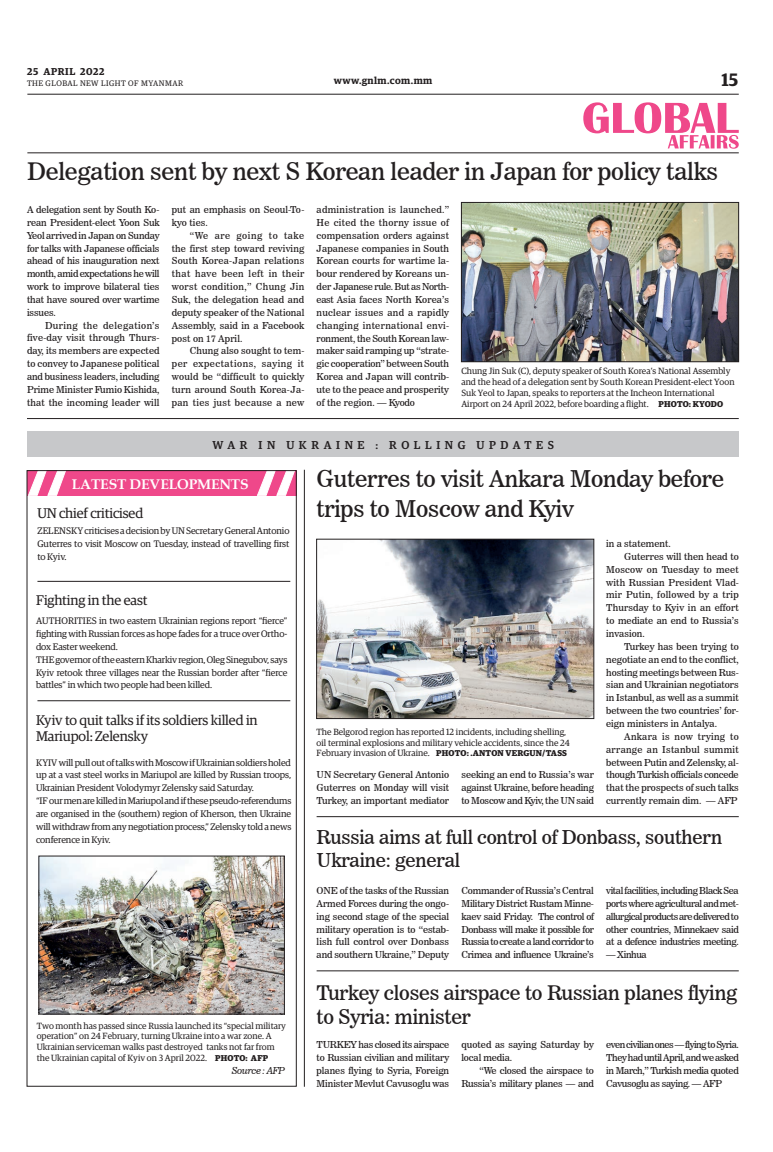
<style>
.page{position:relative;width:773px;height:1152px;background:#fff}
.page>*{position:absolute;margin:0;border:0;box-sizing:border-box;transform-origin:0 0}
._2_Clm_Head{font:24px "News 706 BT Roman C";letter-spacing:-.01em;color:#231f20}
._2_Clm_Head-2{font:23px/29.6px "News 706 BT Roman C";letter-spacing:-.01em;color:#231f20}
._2_Clm_Head-3{font:20px/24px "News 706 BT Roman C";letter-spacing:-.01em;color:#231f20}
._2_Clm_Head-4{font:19px/22.8px "News 706 BT Roman C";letter-spacing:-.01em;color:#231f20}
.t1{font:600 18px "Guardian Egyp";color:#231f20}
.Brief_Head{font:14px/16.8px "Guardian Egyp";letter-spacing:-.01em;color:#231f20}
.Brief_2nd_Body{font:700 14px "Book Antiqua";letter-spacing:-.01em;color:#fff}
.t2{font:500 11.5px "Guardian Egyp";letter-spacing:.4em;color:#231f20}
.t3{font:600 10px "Guardian Egyp";letter-spacing:.055em;color:#231f20}
._2nd_Body{font:9.5px/12.9px "News 706 BT Roman C";color:#231f20;text-align:justify}
.Normal_Para{font:9.5px/12.9px "News 706 BT Roman C";letter-spacing:-.01em;color:#231f20;text-align:justify}
.Brief_Body{font:9.5px/12.9px "Guardian Egyp";letter-spacing:-.01em;color:#231f20;text-align:justify}
._2nd_Body-2{font:9.5px/12.9px "News 706 BT Roman C";letter-spacing:-.025em;color:#231f20;text-align:right}
._2nd_Body-3{font:9.5px "News 706 BT Italic C";letter-spacing:-.035em;color:#231f20}
.t4{font:9px/10.8px "Guardian Egyp";color:#231f20}
.t5{font:8px "Guardian Egyp";letter-spacing:.06em;color:#231f20}
.s1{font-weight:700;font-size:8.5px}
</style>
<div class="page">
<hr style="left:27px;top:94px;width:711px;height:1px;background:#231f20">
<hr style="left:27px;top:153px;width:711px;height:1px;background:#231f20">
<svg style="left:583px;top:102px;width:155px;height:47px"></svg>
<div style="left:28px;top:431px;width:710px;height:26px;background:#c7c8ca"></div>
<div style="left:27px;top:470px;width:269px;height:26px;background:#ef488a"></div>
<svg style="left:28px;top:472px;width:38px;height:24px"></svg>
<svg style="left:257px;top:472px;width:38px;height:24px"></svg>
<hr style="left:27px;top:418px;width:711px;height:1px;background:#231f20">
<div style="left:26px;top:470px;width:271px;height:617px;border:1px solid #231f20"></div>
<hr style="left:304px;top:470px;width:1px;height:617px;background:#231f20">
<img style="left:463px;top:204px;width:273px;height:156px">
<div style="left:461px;top:202px;width:277px;height:160px;border:1px solid #231f20"></div>
<img style="left:318px;top:541px;width:274px;height:176px">
<div style="left:316px;top:539px;width:278px;height:180px;border:1px solid #231f20"></div>
<hr style="left:316px;top:816px;width:422px;height:1px;background:#231f20">
<hr style="left:316px;top:971px;width:422px;height:1px;background:#231f20">
<img style="left:41px;top:858px;width:241px;height:154px">
<hr style="left:37px;top:581px;width:253px;height:1px;background:#231f20">
<hr style="left:37px;top:701px;width:253px;height:1px;background:#231f20">
<p class="t3" style="left:27px;top:64px;width:79px">25 APRIL 2022</p>
<p class="t5" style="left:27px;top:78px;width:158px">THE GLOBAL NEW LIGHT OF MYANMAR</p>
<p class="t3" style="left:334px;top:73px;width:100px">www.gnlm.com.mm</p>
<h3 class="t1" style="left:721px;top:67px;width:18px">15</h3>
<p class="_2_Clm_Head" style="left:27px;top:157px;width:692px">Delegation sent by next S Korean leader in Japan for policy talks</p>
<p class="Normal_Para" style="left:27px;top:203px;width:134px">A delegation sent by South Ko&shy;rean President-elect Yoon Suk Yeol arrived in Japan on Sunday for talks with Japanese officials ahead of his inauguration next month, amid expectations he will work to improve bilateral ties that have soured over wartime issues.</p>
<p class="_2nd_Body" style="left:27px;top:319px;width:134px;text-indent:18px">During the delegation’s five-day visit through Thurs&shy;day, its members are expected to convey to Japanese political and business leaders, including Prime Minister Fumio Kishida, that the incoming leader will</p>
<p class="_2nd_Body" style="left:172px;top:203px;width:134px">put an emphasis on Seoul-To&shy;kyo ties.</p>
<p class="_2nd_Body" style="left:172px;top:229px;width:134px;text-indent:18px">“We are going to take the first step toward reviving South Korea-Japan relations that have been left in their worst condition,” Chung Jin Suk, the delegation head and deputy speaker of the National Assembly, said in a Facebook post on 17 April.</p>
<p class="_2nd_Body" style="left:172px;top:345px;width:134px;text-indent:18px">Chung also sought to tem&shy;per expectations, saying it would be “difficult to quickly turn around South Korea-Ja&shy;pan ties just because a new</p>
<p class="_2nd_Body" style="left:316px;top:203px;width:134px">administration is launched.” He cited the thorny issue of compensation orders against Japanese companies in South Korean courts for wartime la&shy;bour rendered by Koreans un&shy;der Japanese rule. But as North&shy;east Asia faces North Korea’s nuclear issues and a rapidly changing international envi&shy;ronment, the South Korean law&shy;maker said ramping up “strate&shy;gic cooperation” between South Korea and Japan will contrib&shy;ute to the peace and prosperity of the region. — Kyodo</p>
<p class="t4" style="left:461px;top:365px;width:275px">Chung Jin Suk (C), deputy speaker of South Korea’s National Assembly and the head of a delegation sent by South Korean President-elect Yoon Suk Yeol to Japan, speaks to reporters at the Incheon International Airport on 24 April 2022, before boarding a flight. <span class="s1">PHOTO: KYODO</span></p>
<p class="t2" style="left:212px;top:437px;width:343px">WAR IN UKRAINE : ROLLING UPDATES</p>
<p class="Brief_2nd_Body" style="left:72px;top:474px;width:178px">LATEST DEVELOPMENTS</p>
<p class="_2_Clm_Head-2" style="left:316px;top:464px;width:409px">Guterres to visit Ankara Monday before trips to Moscow and Kyiv</p>
<p class="Brief_Head" style="left:37px;top:504px;width:107px">UN chief criticised</p>
<p class="Brief_Body" style="left:37px;top:524px;width:253px">ZELENSKY criticises a decision by UN Secretary General Antonio Guterres to visit Moscow on Tuesday, instead of travelling first to Kyiv.</p>
<p class="Brief_Head" style="left:36px;top:591px;width:113px">Fighting in the east</p>
<p class="Brief_Body" style="left:36px;top:614px;width:253px">AUTHORITIES in two eastern Ukrainian regions report “fierce” fighting with Russian forces as hope fades for a truce over Ortho&shy;dox Easter weekend.</p>
<p class="Brief_Body" style="left:36px;top:652px;width:253px">THE governor of the eastern Kharkiv region, Oleg Sinegubov, says Kyiv retook three villages near the Russian border after “fierce battles” in which two people had been killed.</p>
<p class="Brief_Head" style="left:36px;top:711px;width:223px">Kyiv to quit talks if its soldiers killed in<br>Mariupol: Zelensky</p>
<p class="Brief_Body" style="left:36px;top:755px;width:257px">KYIV will pull out of talks with Moscow if Ukrainian soldiers holed up at a vast steel works in Mariupol are killed by Russian troops, Ukrainian President Volodymyr Zelensky said Saturday.</p>
<p class="Brief_Body" style="left:36px;top:794px;width:257px">“IF our men are killed in Mariupol and if these pseudo-referendums are organised in the (southern) region of Kherson, then Ukraine will withdraw from any negotiation process,” Zelensky told a news conference in Kyiv.</p>
<p class="Normal_Para" style="left:606px;top:537px;width:66px">in a statement.</p>
<p class="_2nd_Body" style="left:606px;top:550px;width:134px;text-indent:18px">Guterres will then head to Moscow on Tuesday to meet with Russian President Vlad&shy;mir Putin, followed by a trip Thursday to Kyiv in an effort to mediate an end to Russia’s invasion.</p>
<p class="_2nd_Body" style="left:606px;top:640px;width:134px;text-indent:18px">Turkey has been trying to negotiate an end to the conflict, hosting meetings between Rus&shy;sian and Ukrainian negotiators in Istanbul, as well as a summit between the two countries’ for&shy;eign ministers in Antalya.</p>
<p class="_2nd_Body" style="left:606px;top:730px;width:134px;text-indent:18px">Ankara is now trying to arrange an Istanbul summit between Putin and Zelensky, al&shy;though Turkish officials concede that the prospects of such talks currently remain dim. — AFP</p>
<p class="t4" style="left:316px;top:726px;width:255px">The Belgorod region has reported 12 incidents, including shelling, oil terminal explosions and military vehicle accidents, since the 24<br>February invasion of Ukraine. <span class="s1">PHOTO: .ANTON VERGUN/TASS</span></p>
<p class="Normal_Para" style="left:316px;top:768px;width:134px">UN Secretary General Antonio Guterres on Monday will visit Turkey, an important mediator</p>
<p class="Normal_Para" style="left:461px;top:768px;width:134px">seeking an end to Russia’s war against Ukraine, before heading to Moscow and Kyiv, the UN said</p>
<p class="_2_Clm_Head-4" style="left:316px;top:826px;width:407px">Russia aims at full control of Donbass, southern<br>Ukraine: general</p>
<p class="Normal_Para" style="left:461px;top:884px;width:134px">Commander of Russia’s Central Military District Rustam Minne&shy;kaev said Friday. The control of Donbass will make it possible for Russia to create a land corridor to Crimea and influence Ukraine’s</p>
<p class="Normal_Para" style="left:606px;top:884px;width:134px">vital facilities, including Black Sea ports where agricultural and met&shy;allurgical products are delivered to other countries, Minnekaev said at a defence industries meeting.</p>
<p class="Normal_Para" style="left:316px;top:884px;width:134px">ONE of the tasks of the Russian Armed Forces during the ongo&shy;ing second stage of the special military operation is to “estab&shy;lish full control over Donbass and southern Ukraine,” Deputy</p>
<p class="Normal_Para" style="left:606px;top:948px;width:42px">— Xinhua</p>
<p class="t4" style="left:37px;top:1020px;width:251px">Two month has passed since Russia launched its “special military operation” on 24 February, turning Ukraine into a war zone. A Ukrainian serviceman walks past destroyed tanks not far from the Ukrainian capital of Kyiv on 3 April 2022. <span class="s1">PHOTO: AFP</span></p>
<p class="_2nd_Body-3" style="left:232px;top:1065px;width:55px">Source : AFP</p>
<p class="_2_Clm_Head-3" style="left:316px;top:981px;width:422px">Turkey closes airspace to Russian planes flying to Syria: minister</p>
<p class="Normal_Para" style="left:461px;top:1038px;width:134px">quoted as saying Saturday by local media.</p>
<p class="_2nd_Body-2" style="left:461px;top:1064px;width:134px">“We closed the airspace to<br>Russia’s military planes — and</p>
<p class="_2nd_Body" style="left:606px;top:1038px;width:134px">even civilian ones — flying to Syria.<br>They had until April, and we asked in March,” Turkish media quoted Cavusoglu as saying. — AFP</p>
<p class="Normal_Para" style="left:316px;top:1038px;width:134px">TURKEY has closed its airspace to Russian civilian and military planes flying to Syria, Foreign Minister Mevlut Cavusoglu was</p>
</div>
